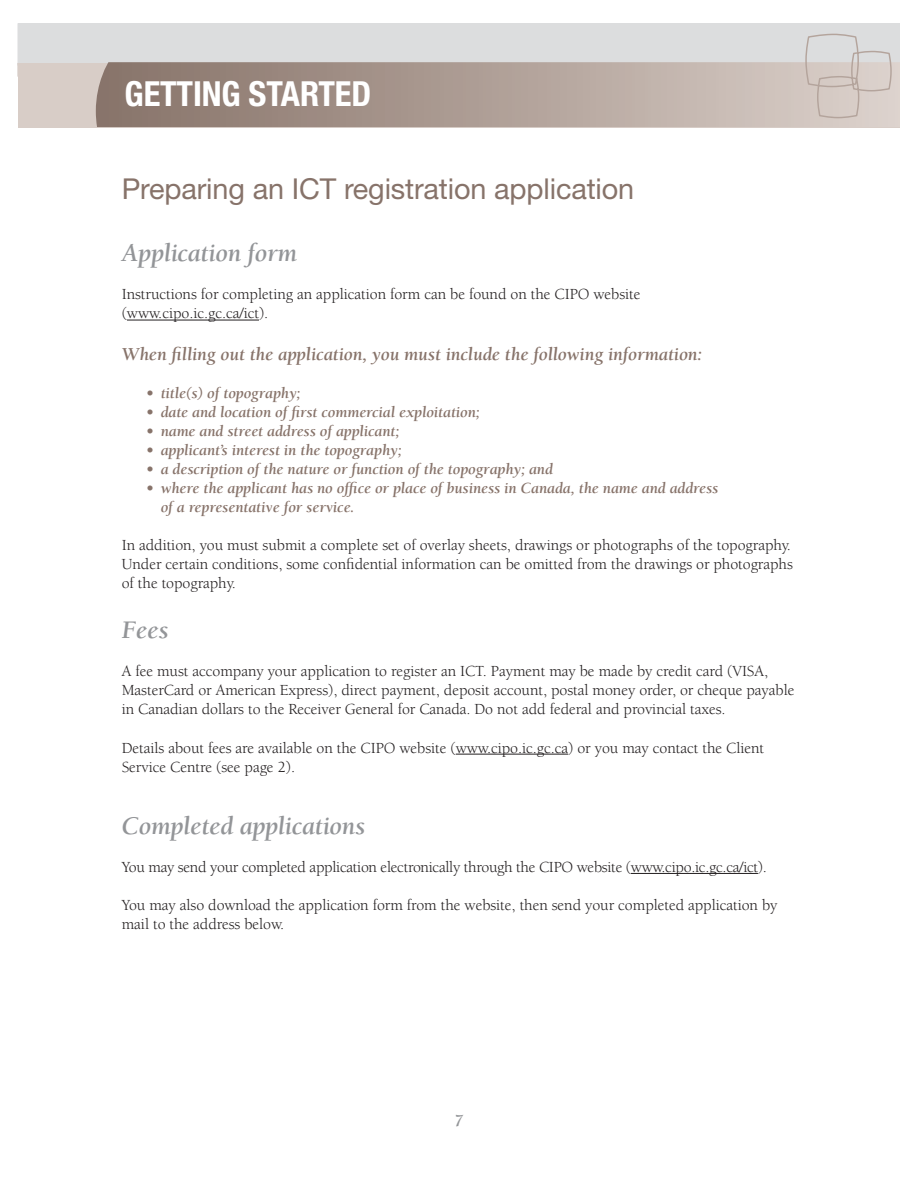
<style>
.page{position:relative;width:918px;height:1188px;background:#fff}
.page>*{position:absolute;margin:0;border:0;box-sizing:border-box;transform-origin:0 0}
.t1{font:700 condensed 34.65px "Helvetica Neue";letter-spacing:-.005em;color:#fff}
.t2{font:28.8px "Helvetica Neue";letter-spacing:-.005em;color:#87736a}
.t3{font:italic 700 25.95px "Berkeley";letter-spacing:-.01em;color:#939598}
.t4{font:italic 700 18.75px "Berkeley";letter-spacing:-.005em;color:#87736a}
.t5{font:italic 700 17.25px "Berkeley";color:#939598}
.t6{font:15.9px/19px "Berkeley";letter-spacing:-.005em;color:#231f20}
.t7{font:italic 700 15.9px/19px "Berkeley";letter-spacing:-.005em;color:#87736a}
</style>
<div class="page">
<div style="left:18px;top:23px;width:882px;height:43px;background:#dcddde"></div>
<div style="left:18px;top:63px;width:882px;height:64px;background:#d8cdc7"></div>
<svg style="left:96px;top:62px;width:804px;height:65px;background:#ad9d95"></svg>
<svg style="left:805px;top:33px;width:87px;height:86px"></svg>
<hr style="left:127px;top:320px;width:132px;height:1px;background:#231f20">
<hr style="left:456px;top:754px;width:112px;height:1px;background:#231f20">
<hr style="left:631px;top:873px;width:127px;height:1px;background:#231f20">
<h1 class="t1" style="left:125px;top:82px;width:248px">GETTING STARTED</h1>
<h2 class="t2" style="left:122px;top:179px;width:514px">Preparing an ICT registration application</h2>
<h3 class="t3" style="left:122px;top:243px;width:177px">Application form</h3>
<p class="t6" style="left:122px;top:286px;width:520px">Instructions for completing an application form can be found on the CIPO website (www.cipo.ic.gc.ca/ict).</p>
<p class="t4" style="left:122px;top:347px;width:582px">When filling out the application, you must include the following information:</p>
<p class="t7" style="left:146px;top:385px;width:156px">• title(s) of topography;</p>
<p class="t7" style="left:146px;top:404px;width:335px">• date and location of first commercial exploitation;</p>
<p class="t7" style="left:146px;top:423px;width:255px">• name and street address of applicant;</p>
<p class="t7" style="left:146px;top:442px;width:257px">• applicant’s interest in the topography;</p>
<p class="t7" style="left:146px;top:461px;width:408px">• a description of the nature or function of the topography; and</p>
<p class="t7" style="left:161px;top:480px;width:559px;text-indent:-14px">• where the applicant has no office or place of business in Canada, the name and address of a representative for service.</p>
<p class="t6" style="left:122px;top:537px;width:673px;text-align:justify">In addition, you must submit a complete set of overlay sheets, drawings or photographs of the topography.<br>Under certain conditions, some confidential information can be omitted from the drawings or photographs of the topography.</p>
<h3 class="t3" style="left:122px;top:620px;width:48px">Fees</h3>
<p class="t6" style="left:122px;top:663px;width:674px">A fee must accompany your application to register an ICT. Payment may be made by credit card (VISA,<br>MasterCard or American Express), direct payment, deposit account, postal money order, or cheque payable in Canadian dollars to the Receiver General for Canada. Do not add federal and provincial taxes.</p>
<p class="t6" style="left:122px;top:739px;width:644px">Details about fees are available on the CIPO website (www.cipo.ic.gc.ca) or you may contact the Client<br>Service Centre (see page 2).</p>
<h3 class="t3" style="left:122px;top:816px;width:245px">Completed applications</h3>
<p class="t6" style="left:122px;top:859px;width:647px">You may send your completed application electronically through the CIPO website (www.cipo.ic.gc.ca/ict).</p>
<p class="t6" style="left:122px;top:897px;width:657px">You may also download the application form from the website, then send your completed application by mail to the address below.</p>
<p class="t5" style="left:455px;top:1113px;width:10px">7</p>
</div>
